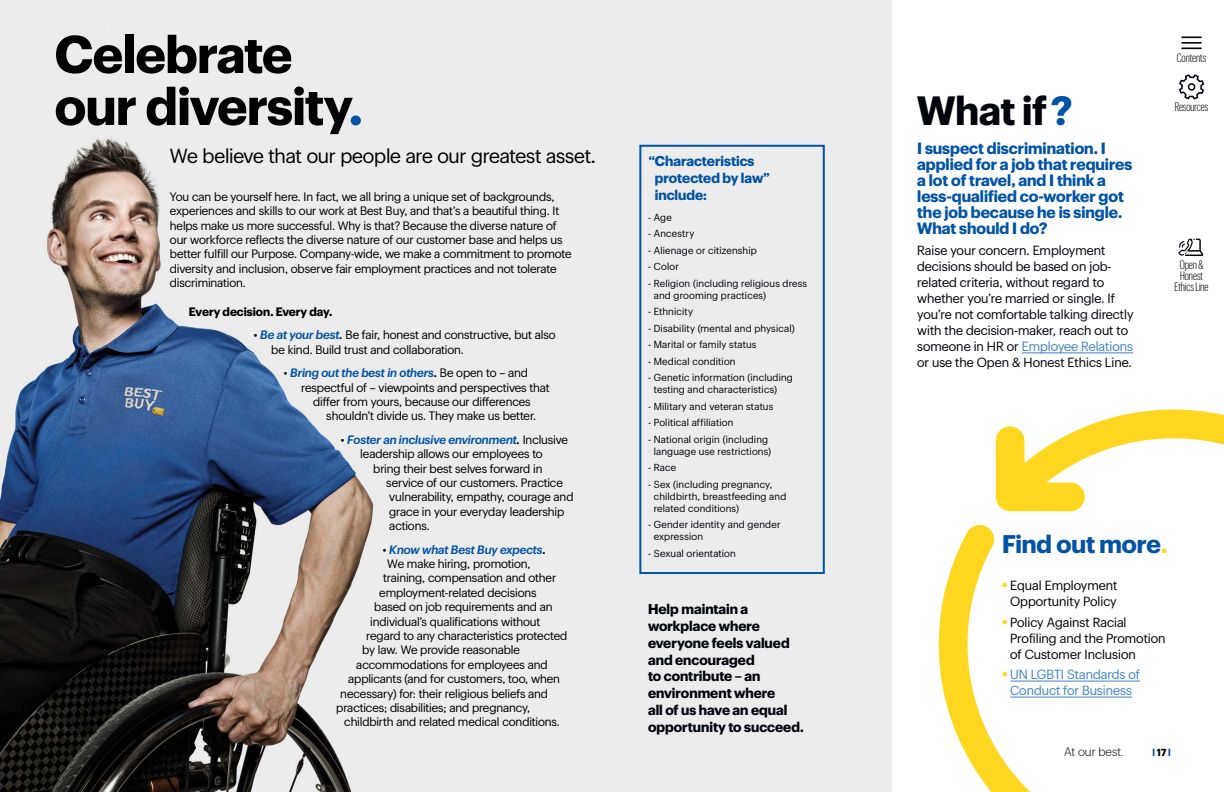
<style>
.page{position:relative;width:1224px;height:792px;background:#fff}
.page>*{position:absolute;margin:0;border:0;box-sizing:border-box;transform-origin:0 0}
.t1{font:700 52px/52px "Human BBY 75";letter-spacing:-.005em;color:#000}
.t2{font:700 40px "Human BBY 75";color:#00030a}
.t3{font:700 25px "Human BBY 75";color:#0253a5}
.t4{font:20px "Human BBY 55";letter-spacing:-.01em;color:#000}
.t5{font:700 16px/16px "Human BBY 75";color:#0253a5}
.t6{font:700 14px/16.8px "Human BBY 75";color:#00030a}
.t7{font:700 14px/16.8px "Human BBY 75";color:#0253a5}
.t8{font:13px/16px "Human BBY 55";color:#00030a}
.t9{font:13px/16px "Human BBY 55";color:#4083c4;text-align:center}
.t10{font:12px/14.4px "Human BBY 55";letter-spacing:-.01em;color:#000}
.t11{font:italic 500 12px "Human BBY 66";letter-spacing:-.005em;color:#0253a5}
.t12{font:300 12px/11px "Human BBY Condensed 47";color:#000;text-align:center}
.t13{font:700 12px "Human BBY 75";letter-spacing:.005em;color:#000}
.t14{font:300 12px "Human BBY 45";color:#000}
.t15{font:10px/12px "Human BBY 55";letter-spacing:.02em;color:#00030a}
.t16{font:700 10px "Human BBY 75";color:#0253a5}
.s1{color:#0253a5}
.s2{font-family:"Human BBY 66";font-weight:500;font-style:italic;color:#0253a5}
.s3{font-family:"Human BBY 66";font-weight:500;font-style:italic}
.s4{font-family:"Human BBY 55";font-weight:400;font-style:normal;color:#000}
.s5{color:#000}
.s6{color:#4083c4}
.s7{color:#ffd620}
.s8{font-family:"Human BBY 75";font-weight:700;font-size:16px;color:#ffd620}
</style>
<div class="page">
<img style="left:0;top:0;width:892px;height:792px">
<div style="left:639px;top:145px;width:186px;height:429px;border:2px solid #0253a5"></div>
<hr style="left:1022px;top:353px;width:111px;height:1px;background:#4083c4">
<svg style="left:939px;top:410px;width:285px;height:382px"></svg>
<hr style="left:1010px;top:681px;width:130px;height:1px;background:#4083c4">
<hr style="left:1010px;top:697px;width:122px;height:1px;background:#4083c4">
<hr style="left:1181px;top:36px;width:21px;height:2px;background:#00030a">
<hr style="left:1181px;top:42px;width:21px;height:2px;background:#00030a">
<hr style="left:1181px;top:47px;width:21px;height:2px;background:#00030a">
<svg style="left:1179px;top:74px;width:26px;height:26px"></svg>
<svg style="left:1178px;top:239px;width:25px;height:17px"></svg>
<h1 class="t1" style="left:55px;top:23px;width:309px">Celebrate our diversity<span class="s1">.</span></h1>
<h3 class="t4" style="left:170px;top:140px;width:428px">We believe that our people are our greatest asset.</h3>
<p class="t10" style="left:170px;top:188px;width:403px">You can be yourself here. In fact, we all bring a unique set of backgrounds, experiences and skills to our work at Best Buy, and that’s a beautiful thing. It helps make us more successful. Why is that? Because the diverse nature of our workforce reflects the diverse nature of our customer base and helps us better fulfill our Purpose. Company-wide, we make a commitment to promote diversity and inclusion, observe fair employment practices and not tolerate discrimination.</p>
<p class="t13" style="left:189px;top:302px;width:145px">Every decision. Every day.</p>
<p class="t10" style="left:271px;top:327px;width:286px;text-indent:-17px">• <span class="s2">Be at your best</span><span class="s3">.</span> Be fair, honest and constructive, but also be kind. Build trust and collaboration.</p>
<p class="t11" style="left:284px;top:364px;width:246px"><span class="s4">•</span> Bring out the best in others<span class="s5">.</span> <span class="s4">Be open to – and</span></p>
<p class="t10" style="left:301px;top:379px;width:250px;text-align:center">respectful of – viewpoints and perspectives that differ from yours, because our differences</p>
<p class="t10" style="left:326px;top:408px;width:211px">shouldn’t divide us. They make us better.</p>
<p class="t11" style="left:341px;top:430px;width:229px"><span class="s4">•</span> Foster an inclusive environment<span class="s5">.</span> <span class="s4">Inclusive</span></p>
<p class="t10" style="left:360px;top:446px;width:184px">leadership allows our employees to</p>
<p class="t10" style="left:373px;top:460px;width:171px">bring their best selves forward in</p>
<p class="t10" style="left:386px;top:475px;width:178px">service of our customers. Practice</p>
<p class="t10" style="left:389px;top:489px;width:186px">vulnerability, empathy, courage and</p>
<p class="t10" style="left:389px;top:503px;width:176px">grace in your everyday leadership</p>
<p class="t10" style="left:389px;top:518px;width:42px">actions.</p>
<p class="t11" style="left:383px;top:540px;width:164px"><span class="s4">•</span> Know what Best Buy expects<span class="s5">.</span></p>
<p class="t10" style="left:387px;top:556px;width:145px">We make hiring, promotion,</p>
<p class="t10" style="left:383px;top:570px;width:174px">training, compensation and other</p>
<p class="t10" style="left:379px;top:584px;width:159px">employment-related decisions</p>
<p class="t10" style="left:374px;top:599px;width:180px">based on job requirements and an</p>
<p class="t10" style="left:370px;top:613px;width:172px">individual’s qualifications without</p>
<p class="t10" style="left:366px;top:628px;width:202px">regard to any characteristics protected</p>
<p class="t10" style="left:362px;top:642px;width:159px">by law. We provide reasonable</p>
<p class="t10" style="left:356px;top:656px;width:193px">accommodations for employees and</p>
<p class="t10" style="left:348px;top:671px;width:213px">applicants (and for customers, too, when</p>
<p class="t10" style="left:340px;top:685px;width:209px">necessary) for: their religious beliefs and</p>
<p class="t10" style="left:336px;top:700px;width:195px">practices; disabilities; and pregnancy,</p>
<p class="t10" style="left:344px;top:714px;width:217px">childbirth and related medical conditions.</p>
<p class="t7" style="left:655px;top:152px;width:116px;text-indent:-6px">“Characteristics protected by law” include:</p>
<p class="t15" style="left:648px;top:210px;width:25px">- Age</p>
<p class="t15" style="left:648px;top:227px;width:48px">- Ancestry</p>
<p class="t15" style="left:648px;top:243px;width:110px">- Alienage or citizenship</p>
<p class="t15" style="left:648px;top:260px;width:32px">- Color</p>
<p class="t15" style="left:654px;top:276px;width:155px;text-indent:-6px">- Religion (including religious dress and grooming practices)</p>
<p class="t15" style="left:648px;top:305px;width:47px">- Ethnicity</p>
<p class="t15" style="left:648px;top:321px;width:148px">- Disability (mental and physical)</p>
<p class="t15" style="left:648px;top:338px;width:110px">- Marital or family status</p>
<p class="t15" style="left:648px;top:354px;width:89px">- Medical condition</p>
<p class="t15" style="left:654px;top:371px;width:141px;text-indent:-6px">- Genetic information (including testing and characteristics)</p>
<p class="t15" style="left:648px;top:399px;width:127px">- Military and veteran status</p>
<p class="t15" style="left:648px;top:416px;width:87px">- Political affiliation</p>
<p class="t15" style="left:648px;top:432px;width:125px;text-align:center">- National origin (including language use restrictions)</p>
<p class="t15" style="left:648px;top:461px;width:30px">- Race</p>
<p class="t15" style="left:654px;top:477px;width:134px;text-indent:-6px">- Sex (including pregnancy, childbirth, breastfeeding and related conditions)</p>
<p class="t15" style="left:654px;top:518px;width:128px;text-indent:-6px">- Gender identity and gender expression</p>
<p class="t15" style="left:648px;top:546px;width:89px">- Sexual orientation</p>
<p class="t6" style="left:648px;top:599px;width:157px">Help maintain a workplace where everyone feels valued and encouraged<br>to contribute – an environment where<br>all of us have an equal opportunity to succeed.</p>
<h2 class="t2" style="left:917px;top:80px;width:157px">What if<span class="s1">?</span></h2>
<h3 class="t5" style="left:917px;top:139px;width:217px">I suspect discrimination. I applied for a job that requires a lot of travel, and I think a less-qualified co-worker got the job because he is single.<br>What should I do?</h3>
<p class="t8" style="left:917px;top:241px;width:218px">Raise your concern. Employment decisions should be based on job&shy;related criteria, without regard to whether you’re married or single. If you’re not comfortable talking directly with the decision-maker, reach out to someone in HR or <span class="s6">Employee Relations </span>or use the Open &amp; Honest Ethics Line.</p>
<p class="t12" style="left:1177px;top:52px;width:31px">Contents</p>
<p class="t12" style="left:1175px;top:100px;width:35px">Resources</p>
<p class="t12" style="left:1175px;top:259px;width:35px">Open &amp;<br>Honest<br>Ethics Line</p>
<h3 class="t3" style="left:1002px;top:525px;width:167px">Find out more<span class="s7">.</span></h3>
<p class="t8" style="left:1002px;top:576px;width:117px;text-align:center"><span class="s8">•</span> Equal Employment<br>Opportunity Policy</p>
<p class="t8" style="left:1010px;top:613px;width:157px;text-indent:-8px"><span class="s8">•</span> Policy Against Racial<br>Profiling and the Promotion of Customer Inclusion</p>
<p class="t9" style="left:1002px;top:665px;width:139px"><span class="s8">•</span> UN LGBTI Standards of<br>Conduct for Business</p>
<p class="t14" style="left:1064px;top:743px;width:61px">At our best.</p>
<p class="t16" style="left:1153px;top:745px;width:20px">l <span class="s5">17</span> l</p>
</div>
